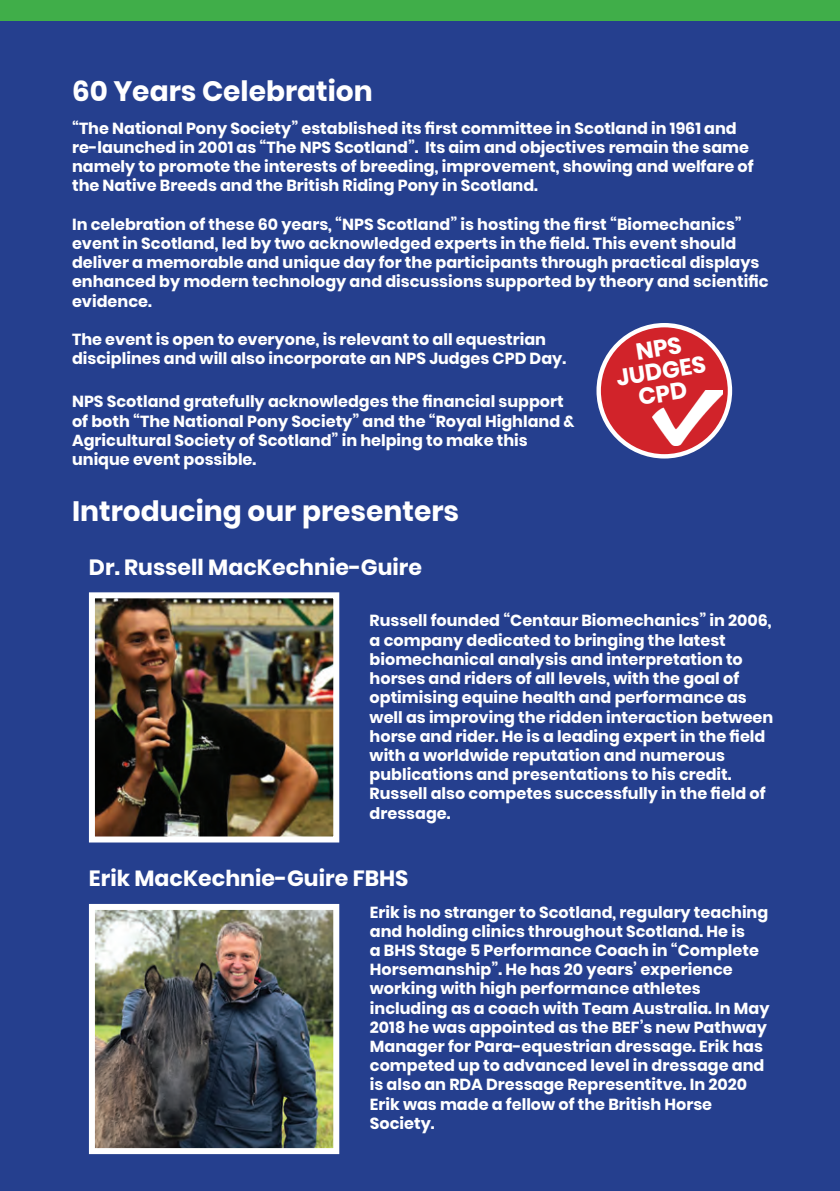
<style>
.page{position:relative;width:840px;height:1191px;background:#fff}
.page>*{position:absolute;margin:0;border:0;box-sizing:border-box;transform-origin:0 0}
.t1{font:700 28px "Poppins";color:#fff}
.t2{font:700 23.2px/22.6px "Poppins";color:#fff;text-align:center}
.t3{font:700 22px "Poppins";color:#fff}
.t4{font:700 16px/19.2px "Poppins";color:#fff}
</style>
<div class="page">
<div style="left:0;top:0;width:839px;height:1191px;background:#253f8e"></div>
<div style="left:0;top:0;width:839px;height:20px;background:#40ae49"></div>
<img style="left:96px;top:599px;width:236px;height:236px">
<div style="left:89px;top:592px;width:250px;height:250px;border:6px solid #fff"></div>
<img style="left:96px;top:911px;width:236px;height:236px">
<div style="left:89px;top:904px;width:250px;height:250px;border:6px solid #fff"></div>
<div style="left:598px;top:325px;width:131px;height:131px;background:#d1232a;border-radius:50%"></div>
<div style="left:596px;top:323px;width:135px;height:135px;border:4px solid #fff;border-radius:50%"></div>
<img style="left:652px;top:391px;width:69px;height:54px">
<h1 class="t1" style="left:72px;top:75px;width:302px">60 Years Celebration</h1>
<p class="t4" style="left:72px;top:119px;width:682px">“The National Pony Society” established its first committee in Scotland in 1961 and re-launched in 2001 as “The NPS Scotland”. Its aim and objectives remain the same namely to promote the interests of breeding, improvement, showing and welfare of the Native Breeds and the British Riding Pony in Scotland.</p>
<p class="t4" style="left:72px;top:215px;width:697px">In celebration of these 60 years, “NPS Scotland” is hosting the first “Biomechanics” event in Scotland, led by two acknowledged experts in the field. This event should deliver a memorable and unique day for the participants through practical displays enhanced by modern technology and discussions supported by theory and scientific evidence.</p>
<p class="t4" style="left:72px;top:330px;width:495px">The event is open to everyone, is relevant to all equestrian disciplines and will also incorporate an NPS Judges CPD Day.</p>
<p class="t4" style="left:72px;top:392px;width:503px">NPS Scotland gratefully acknowledges the financial support of both “The National Pony Society” and the “Royal Highland &amp; Agricultural Society of Scotland” in helping to make this unique event possible.</p>
<h2 class="t2" style="left:611px;top:344px;width:92px;rotate:-9deg">NPS<br>JUDGES<br>CPD</h2>
<h1 class="t1" style="left:72px;top:495px;width:388px">Introducing our presenters</h1>
<h3 class="t3" style="left:89px;top:554px;width:334px">Dr. Russell MacKechnie-Guire</h3>
<p class="t4" style="left:369px;top:611px;width:405px">Russell founded “Centaur Biomechanics” in 2006, a company dedicated to bringing the latest biomechanical analysis and interpretation to horses and riders of all levels, with the goal of optimising equine health and performance as well as improving the ridden interaction between horse and rider. He is a leading expert in the field with a worldwide reputation and numerous publications and presentations to his credit.<br>Russell also competes successfully in the field of dressage.</p>
<h3 class="t3" style="left:89px;top:865px;width:321px">Erik MacKechnie-Guire FBHS</h3>
<p class="t4" style="left:370px;top:902px;width:401px">Erik is no stranger to Scotland, regulary teaching and holding clinics throughout Scotland. He is<br>a BHS Stage 5 Performance Coach in “Complete Horsemanship”. He has 20 years’ experience working with high performance athletes including as a coach with Team Australia. In May 2018 he was appointed as the BEF’s new Pathway Manager for Para-equestrian dressage. Erik has competed up to advanced level in dressage and is also an RDA Dressage Representitve. In 2020<br>Erik was made a fellow of the British Horse Society.</p>
</div>
